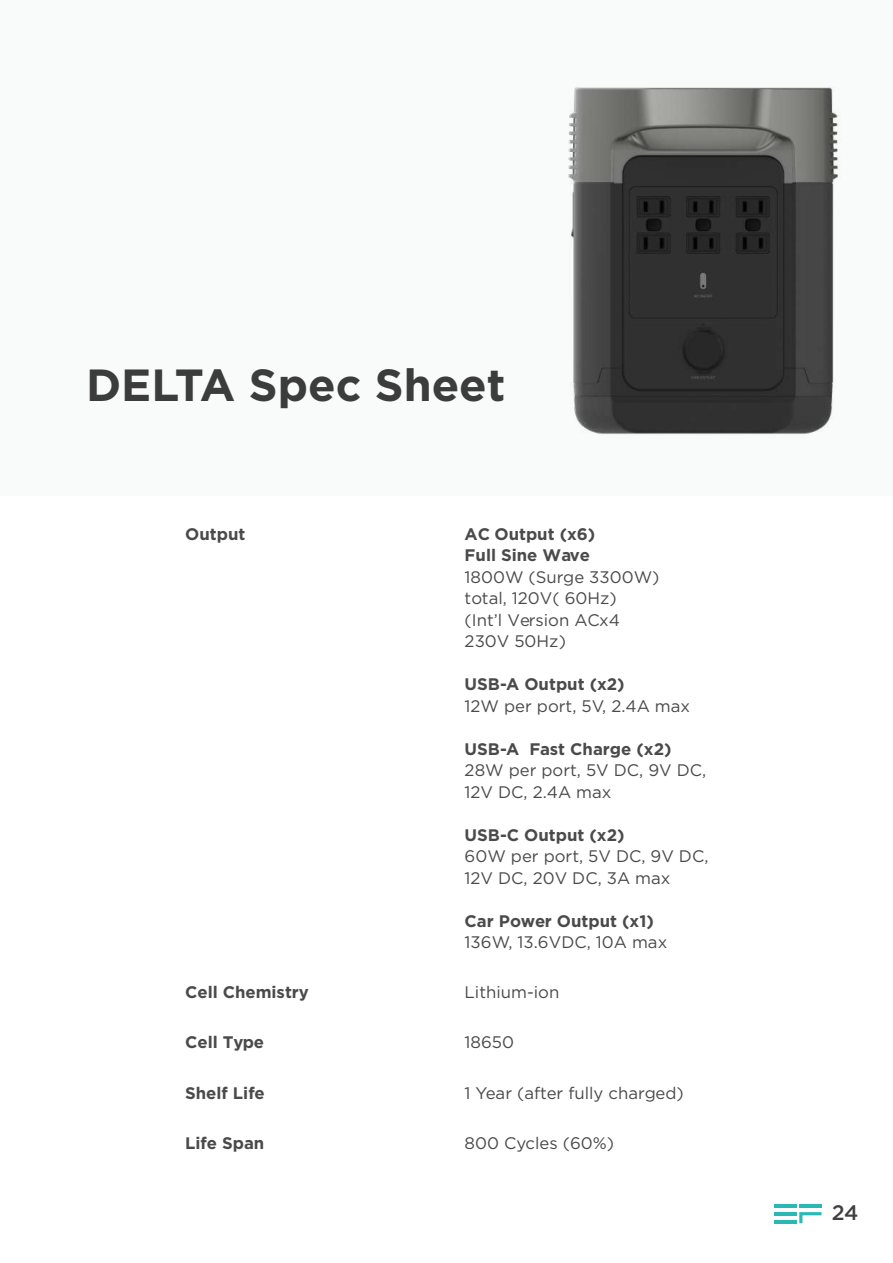
<style>
.page{position:relative;width:893px;height:1263px;background:#fff}
.page>*{position:absolute;margin:0;border:0;box-sizing:border-box;transform-origin:0 0}
.t1{font:700 45px "Gotham";color:#3c3c3c}
.t2{font:500 21px "Gotham";color:#414041}
.t3{font:16.65px/21.5px "Gotham";color:#4a4a4a}
.t4{font:700 16.65px/21.5px "Gotham";color:#4a4a4a}
</style>
<div class="page">
<svg style="left:799px;top:1212px;width:22px;height:11px"></svg>
<hr style="left:774px;top:1204px;width:22px;height:3px;background:#2bb7b3">
<hr style="left:774px;top:1212px;width:22px;height:3px;background:#2bb7b3">
<hr style="left:774px;top:1220px;width:22px;height:3px;background:#2bb7b3">
<hr style="left:799px;top:1204px;width:22px;height:3px;background:#2bb7b3">
<div style="left:0;top:0;width:893px;height:495px;background:#f9fafa"></div>
<img style="left:568px;top:87px;width:270px;height:347px">
<h1 class="t1" style="left:86px;top:355px;width:421px">DELTA Spec Sheet</h1>
<p class="t4" style="left:185px;top:523px;width:62px">Output</p>
<p class="t4" style="left:465px;top:523px;width:132px">AC Output (x6)<br>Full Sine Wave</p>
<p class="t3" style="left:465px;top:566px;width:196px">1800W (Surge 3300W) total, 120V( 60Hz)<br>(Int’l Version ACx4<br>230V 50Hz)</p>
<p class="t4" style="left:465px;top:673px;width:162px">USB-A Output (x2)</p>
<p class="t3" style="left:465px;top:695px;width:227px">12W per port, 5V, 2.4A max</p>
<p class="t4" style="left:465px;top:738px;width:208px">USB-A Fast Charge (x2)</p>
<p class="t3" style="left:465px;top:759px;width:243px">28W per port, 5V DC, 9V DC,<br>12V DC, 2.4A max</p>
<p class="t4" style="left:465px;top:824px;width:161px">USB-C Output (x2)</p>
<p class="t3" style="left:465px;top:845px;width:245px">60W per port, 5V DC, 9V DC,<br>12V DC, 20V DC, 3A max</p>
<p class="t4" style="left:465px;top:910px;width:191px">Car Power Output (x1)</p>
<p class="t3" style="left:465px;top:931px;width:204px">136W, 13.6VDC, 10A max</p>
<p class="t4" style="left:185px;top:981px;width:125px">Cell Chemistry</p>
<p class="t3" style="left:465px;top:981px;width:96px">Lithium-ion</p>
<p class="t4" style="left:185px;top:1032px;width:81px">Cell Type</p>
<p class="t3" style="left:465px;top:1031px;width:51px">18650</p>
<p class="t4" style="left:185px;top:1082px;width:81px">Shelf Life</p>
<p class="t3" style="left:465px;top:1081px;width:221px">1 Year (after fully charged)</p>
<p class="t4" style="left:185px;top:1132px;width:81px">Life Span</p>
<p class="t3" style="left:465px;top:1132px;width:151px">800 Cycles (60%)</p>
<p class="t2" style="left:832px;top:1199px;width:28px">24</p>
</div>
